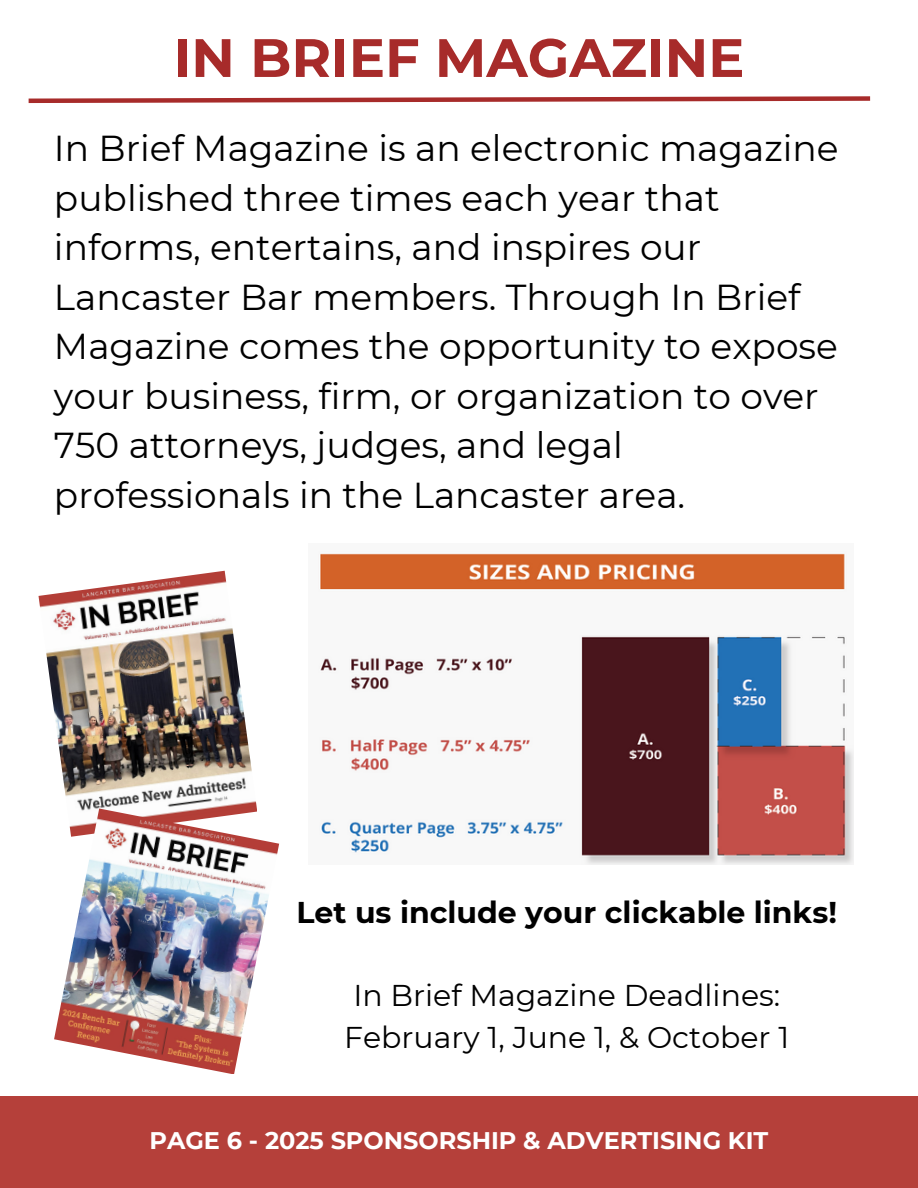
<style>
.page{position:relative;width:918px;height:1188px;background:#fff}
.page>*{position:absolute;margin:0;border:0;box-sizing:border-box;transform-origin:0 0}
.t1{font:700 54px "Montserrat";color:#a72b2a}
.t2{font:36px/49.5px "Montserrat";color:#000}
.t3{font:30px/41.7px "Montserrat";color:#000;text-align:center}
.t4{font:700 30px "Montserrat";color:#000}
.t5{font:700 24px "Montserrat";color:#fff}
</style>
<div class="page">
<div style="left:0;top:1096px;width:918px;height:92px;background:#b5403a"></div>
<svg style="left:28px;top:96px;width:843px;height:7px"></svg>
<img style="left:318px;top:553px;width:536px;height:311px">
<img style="left:39px;top:571px;width:218px;height:238px">
<img style="left:54px;top:809px;width:225px;height:265px">
<p class="t1" style="left:174px;top:25px;width:572px">IN BRIEF MAGAZINE</p>
<h2 class="t2" style="left:54px;top:124px;width:786px">In Brief Magazine is an electronic magazine published three times each year that informs, entertains, and inspires our Lancaster Bar members. Through In Brief Magazine comes the opportunity to expose your business, firm, or organization to over 750 attorneys, judges, and legal professionals in the Lancaster area.</h2>
<p class="t4" style="left:296px;top:894px;width:542px">Let us include your clickable links!</p>
<p class="t3" style="left:344px;top:975px;width:447px">In Brief Magazine Deadlines:<br>February 1, June 1, &amp; October 1</p>
<h1 class="t5" style="left:150px;top:1126px;width:620px">PAGE 6 - 2025 SPONSORSHIP &amp; ADVERTISING KIT</h1>
</div>
